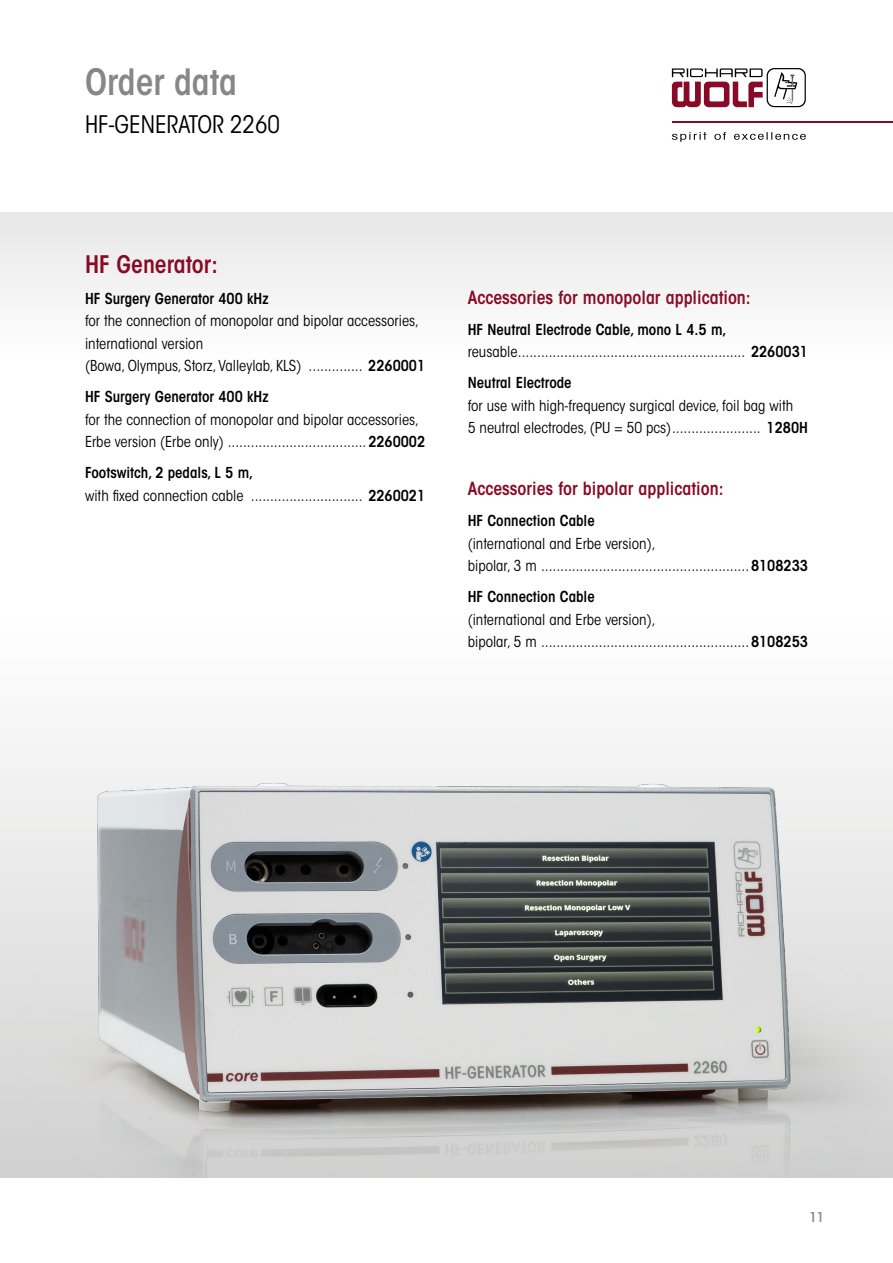
<style>
.page{position:relative;width:893px;height:1263px;background:#fff}
.page>*{position:absolute;margin:0;border:0;box-sizing:border-box;transform-origin:0 0}
.t1{font:600 condensed 36px "ITC Avant Garde Std";color:#878787}
.t2{font:condensed 24px "ITC Avant Garde Std";color:#000}
.t3{font:600 condensed 24px "ITC Avant Garde Std";color:#880a26}
.t4{font:600 condensed 18px "ITC Avant Garde Std";color:#880a26}
.t5{font:condensed 15px/22.5px "ITC Avant Garde Std";color:#000}
.t6{font:600 condensed 15px "ITC Avant Garde Std";color:#000}
.t7{font:600 condensed 13.5px "ITC Avant Garde Std";color:#878787}
.s1{font-weight:600}
</style>
<div class="page">
<div style="left:0;top:612px;width:893px;height:566px;background:#f8f8f8"></div>
<div style="left:0;top:213px;width:893px;height:148px;background:#f3f3f3"></div>
<svg style="left:672px;top:132px;width:134px;height:10px"></svg>
<svg style="left:672px;top:68px;width:134px;height:39px"></svg>
<hr style="left:672px;top:121px;width:221px;height:2px;background:#880a26">
<img style="left:8px;top:782px;width:885px;height:396px">
<h1 class="t1" style="left:85px;top:59px;width:153px">Order data</h1>
<h2 class="t2" style="left:85px;top:110px;width:196px">HF-GENERATOR 2260</h2>
<h2 class="t3" style="left:85px;top:249px;width:134px">HF Generator:</h2>
<p class="t6" style="left:85px;top:289px;width:185px">HF Surgery Generator 400 kHz</p>
<p class="t5" style="left:85px;top:310px;width:342px">for the connection of monopolar and bipolar accessories, international version<br>(Bowa, Olympus, Storz, Valleylab, KLS) .............. <span class="s1">2260001</span></p>
<p class="t6" style="left:85px;top:388px;width:185px">HF Surgery Generator 400 kHz</p>
<p class="t5" style="left:85px;top:408px;width:342px">for the connection of monopolar and bipolar accessories,<br>Erbe version (Erbe only) ....................................<span class="s1">2260002</span></p>
<p class="t5" style="left:85px;top:462px;width:342px"><span class="s1">Footswitch, 2 pedals, L 5 m,<br></span>with fixed connection cable ............................. <span class="s1">2260021</span></p>
<p class="t4" style="left:468px;top:286px;width:285px">Accessories for monopolar application:</p>
<p class="t5" style="left:468px;top:318px;width:342px"><span class="s1">HF Neutral Electrode Cable, mono L 4.5 m, </span>reusable........................................................... <span class="s1">2260031</span></p>
<p class="t6" style="left:468px;top:374px;width:105px">Neutral Electrode</p>
<p class="t5" style="left:468px;top:394px;width:342px">for use with high-frequency surgical device, foil bag with<br>5 neutral electrodes, (PU = 50 pcs)....................... <span class="s1">1280H</span></p>
<p class="t4" style="left:468px;top:478px;width:257px">Accessories for bipolar application:</p>
<p class="t6" style="left:468px;top:512px;width:128px">HF Connection Cable</p>
<p class="t5" style="left:468px;top:532px;width:342px">(international and Erbe version),<br>bipolar, 3 m ......................................................<span class="s1">8108233</span></p>
<p class="t6" style="left:468px;top:588px;width:128px">HF Connection Cable</p>
<p class="t5" style="left:468px;top:608px;width:342px">(international and Erbe version),<br>bipolar, 5 m ......................................................<span class="s1">8108253</span></p>
<p class="t7" style="left:809px;top:1208px;width:16px">11</p>
</div>
